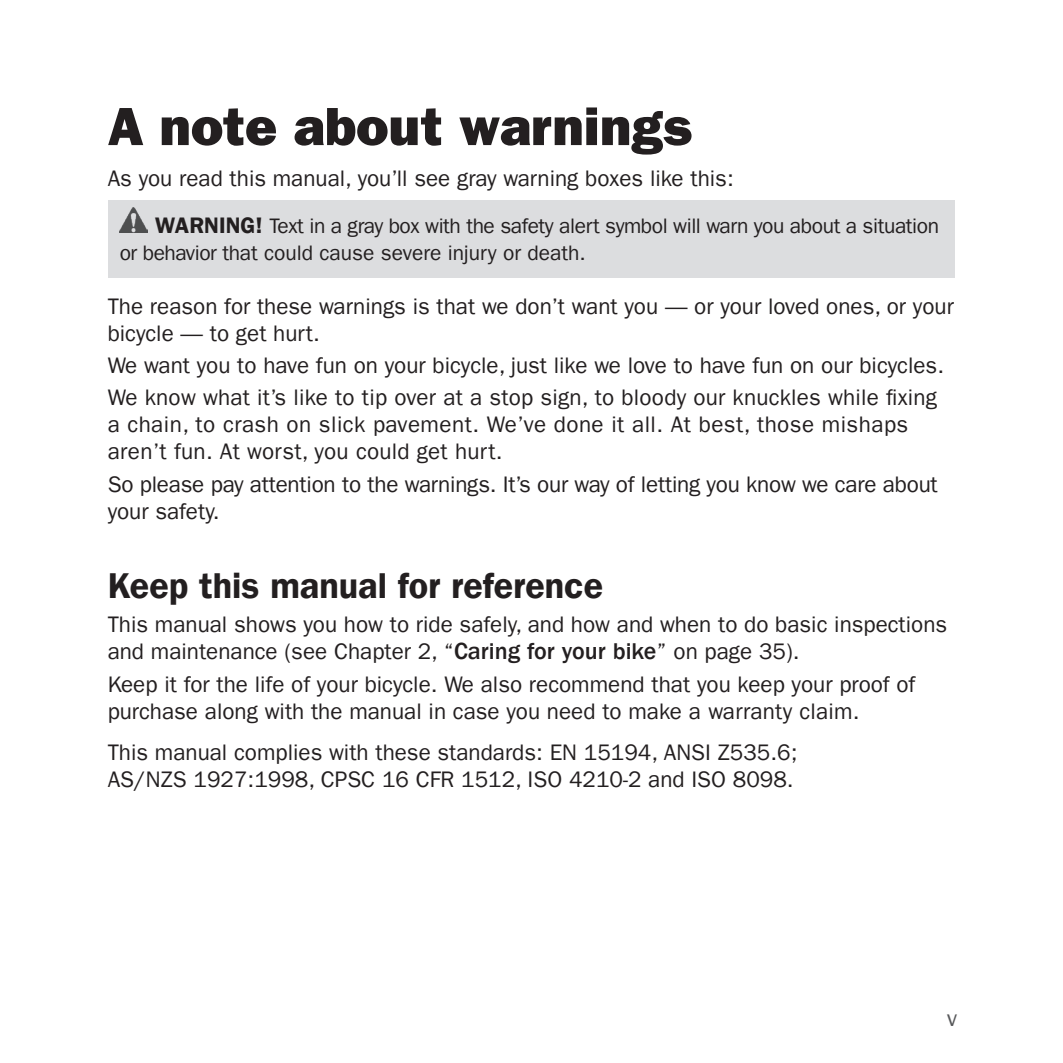
<style>
.page{position:relative;width:1063px;height:1063px;background:#fff}
.page>*{position:absolute;margin:0;border:0;box-sizing:border-box;transform-origin:0 0}
.Section_Head{font:800 54px "Franklin Gothic LT Pro";color:#231f20}
.Subhead_1{font:36px "Franklin Gothic LT Pro Dm";color:#231f20}
.Body{font:22.5px/27px "Franklin Gothic LT Pro";color:#231f20}
.t1{font:22.5px "Franklin Gothic LT Pro";color:#57585a}
.WARNING{font:21px/27px "Franklin Gothic LT Pro";letter-spacing:-.02em;color:#231f20}
.s1{font-family:"Franklin Gothic LT Pro Dm";font-size:22.5px}
.s2{font-weight:500;font-size:24px}
</style>
<div class="page">
<div style="left:108px;top:201px;width:846px;height:77px;background:#dcdddf"></div>
<img style="left:120px;top:208px;width:27px;height:25px">
<p class="Section_Head" style="left:108px;top:95px;width:585px">A note about warnings</p>
<p class="Body" style="left:108px;top:165px;width:627px">As you read this manual, you’ll see gray warning boxes like this:</p>
<p class="WARNING" style="left:120px;top:212px;width:821px;text-indent:35px"><span class="s1">WARNING!</span> Text in a gray box with the safety alert symbol will warn you about a situation or behavior that could cause severe injury or death.</p>
<p class="Body" style="left:108px;top:293px;width:847px">The reason for these warnings is that we don’t want you — or your loved ones, or your bicycle — to get hurt.</p>
<p class="Body" style="left:108px;top:352px;width:838px">We want you to have fun on your bicycle, just like we love to have fun on our bicycles.</p>
<p class="Body" style="left:108px;top:384px;width:831px">We know what it’s like to tip over at a stop sign, to bloody our knuckles while fixing a chain, to crash on slick pavement. We’ve done it all. At best, those mishaps aren’t fun. At worst, you could get hurt.</p>
<p class="Body" style="left:108px;top:471px;width:831px">So please pay attention to the warnings. It’s our way of letting you know we care about your safety.</p>
<p class="Subhead_1" style="left:108px;top:565px;width:497px">Keep this manual for reference</p>
<p class="Body" style="left:108px;top:611px;width:841px">This manual shows you how to ride safely, and how and when to do basic inspections and maintenance (see Chapter 2, “<span class="s2">Caring for your bike</span>” on page 35).</p>
<p class="Body" style="left:108px;top:671px;width:809px">Keep it for the life of your bicycle. We also recommend that you keep your proof of purchase along with the manual in case you need to make a warranty claim.</p>
<p class="Body" style="left:108px;top:739px;width:691px">This manual complies with these standards: EN 15194, ANSI Z535.6;<br>AS/NZS 1927:1998, CPSC 16 CFR 1512, ISO 4210-2 and ISO 8098.</p>
<p class="t1" style="left:947px;top:1005px;width:11px">v</p>
</div>
